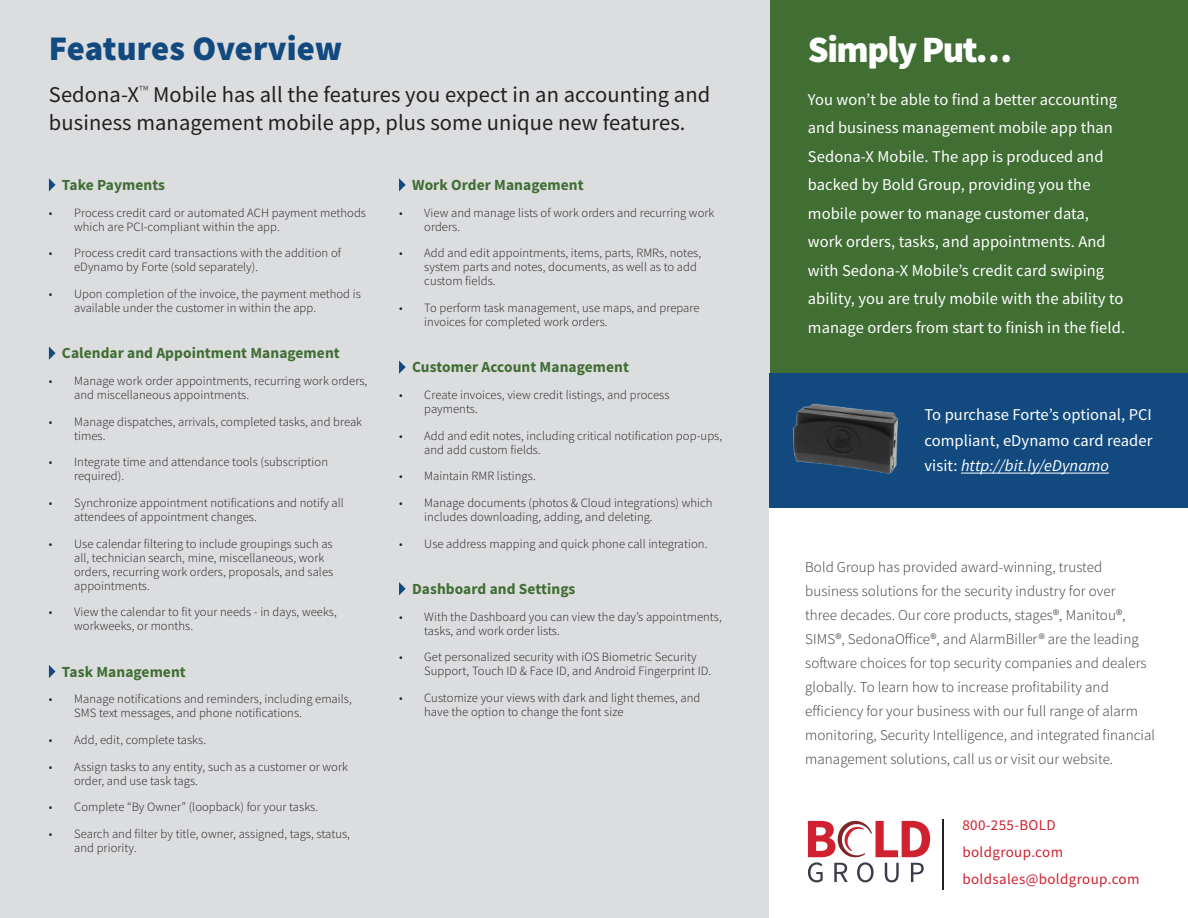
<style>
.page{position:relative;width:1188px;height:918px;background:#fff}
.page>*{position:absolute;margin:0;border:0;box-sizing:border-box;transform-origin:0 0}
.HEADLINE_3{font:900 37.2px "Source Sans Pro";letter-spacing:-.04em;color:#fff}
.HEADLINE_3-2{font:900 34.5px "Source Sans Pro";letter-spacing:.005em;color:#124a80}
.HEADLINE_3-3{font:22.5px/28.5px "Source Sans Pro";letter-spacing:.005em;color:#231f20}
.HEADLINE_3-4{font:16.5px/28.5px "Source Sans Pro";letter-spacing:.005em;color:#fff}
.HEADLINE_3-5{font:700 15.45px "Source Sans Pro";letter-spacing:.005em;color:#406e33}
.COPY{font:300 15px/24px "Source Sans Pro";letter-spacing:.005em;color:#3d3836}
.CONTACT{font:15px "Source Sans Pro";letter-spacing:.025em;color:#cf2130}
.t1{font:300 12.6px/14.1px "Source Sans Pro";letter-spacing:.005em;color:#231f20}
.s1{font-style:italic}
</style>
<div class="page">
<div style="left:770px;top:0;width:418px;height:541px;background:#406e33"></div>
<div style="left:0;top:0;width:770px;height:918px;background:#dcdddf"></div>
<div style="left:770px;top:508px;width:418px;height:410px;background:#fff"></div>
<svg style="left:49px;top:178px;width:7px;height:13px"></svg>
<svg style="left:49px;top:346px;width:7px;height:14px"></svg>
<svg style="left:49px;top:665px;width:7px;height:13px"></svg>
<svg style="left:399px;top:178px;width:7px;height:13px"></svg>
<svg style="left:399px;top:361px;width:7px;height:13px"></svg>
<svg style="left:399px;top:582px;width:7px;height:13px"></svg>
<hr style="left:943px;top:819px;width:1px;height:71px;background:#231f20">
<svg style="left:808px;top:820px;width:122px;height:62px"></svg>
<div style="left:770px;top:373px;width:418px;height:135px;background:#124a80"></div>
<hr style="left:961px;top:473px;width:148px;height:1px;background:#fff">
<img style="left:769px;top:373px;width:129px;height:129px">
<p class="HEADLINE_3-2" style="left:49px;top:24px;width:295px">Features Overview</p>
<p class="HEADLINE_3-3" style="left:49px;top:80px;width:663px">Sedona-X<sup>™</sup> Mobile has all the features you expect in an accounting and business management mobile app, plus some unique new features.</p>
<p class="HEADLINE_3-5" style="left:62px;top:174px;width:105px">Take Payments</p>
<p class="t1" style="left:74px;top:205px;width:293px;text-indent:-25px">• Process credit card or automated ACH payment methods which are PCI-compliant within the app.</p>
<p class="t1" style="left:74px;top:246px;width:268px;text-indent:-25px">• Process credit card transactions with the addition of eDynamo by Forte (sold separately).</p>
<p class="t1" style="left:74px;top:287px;width:288px;text-indent:-25px">• Upon completion of the invoice, the payment method is available under the customer in within the app.</p>
<p class="HEADLINE_3-5" style="left:62px;top:343px;width:279px">Calendar and Appointment Management</p>
<p class="t1" style="left:74px;top:374px;width:295px;text-indent:-25px">• Manage work order appointments, recurring work orders, and miscellaneous appointments.</p>
<p class="t1" style="left:74px;top:414px;width:289px;text-indent:-25px">• Manage dispatches, arrivals, completed tasks, and break times.</p>
<p class="t1" style="left:74px;top:455px;width:255px;text-indent:-25px">• Integrate time and attendance tools (subscription required).</p>
<p class="t1" style="left:74px;top:496px;width:271px;text-indent:-25px">• Synchronize appointment notifications and notify all attendees of appointment changes.</p>
<p class="t1" style="left:74px;top:536px;width:261px;text-indent:-25px">• Use calendar filtering to include groupings such as all, technician search, mine, miscellaneous, work orders, recurring work orders, proposals, and sales appointments.</p>
<p class="t1" style="left:74px;top:605px;width:264px;text-indent:-25px">• View the calendar to fit your needs - in days, weeks, workweeks, or months.</p>
<p class="HEADLINE_3-5" style="left:62px;top:661px;width:125px">Task Management</p>
<p class="t1" style="left:74px;top:692px;width:279px;text-indent:-25px">• Manage notifications and reminders, including emails,<br>SMS text messages, and phone notifications.</p>
<p class="t1" style="left:49px;top:733px;width:159px">• Add, edit, complete tasks.</p>
<p class="t1" style="left:74px;top:759px;width:275px;text-indent:-25px">• Assign tasks to any entity, such as a customer or work order, and use task tags.</p>
<p class="t1" style="left:49px;top:800px;width:271px">• Complete “By Owner” (loopback) for your tasks.</p>
<p class="t1" style="left:74px;top:827px;width:277px;text-indent:-25px">• Search and filter by title, owner, assigned, tags, status, and priority.</p>
<p class="HEADLINE_3-5" style="left:412px;top:174px;width:173px">Work Order Management</p>
<p class="t1" style="left:424px;top:205px;width:292px;text-indent:-25px">• View and manage lists of work orders and recurring work orders.</p>
<p class="t1" style="left:424px;top:246px;width:278px;text-indent:-25px">• Add and edit appointments, items, parts, RMRs, notes, system parts and notes, documents, as well as to add custom fields.</p>
<p class="t1" style="left:424px;top:301px;width:277px;text-indent:-25px">• To perform task management, use maps, and prepare invoices for completed work orders.</p>
<p class="HEADLINE_3-5" style="left:412px;top:357px;width:219px">Customer Account Management</p>
<p class="t1" style="left:424px;top:388px;width:247px;text-indent:-25px">• Create invoices, view credit listings, and process payments.</p>
<p class="t1" style="left:424px;top:428px;width:299px;text-indent:-25px">• Add and edit notes, including critical notification pop-ups, and add custom fields.</p>
<p class="t1" style="left:399px;top:469px;width:138px">• Maintain RMR listings.</p>
<p class="t1" style="left:424px;top:496px;width:290px;text-indent:-25px">• Manage documents (photos &amp; Cloud integrations) which includes downloading, adding, and deleting.</p>
<p class="t1" style="left:399px;top:536px;width:310px">• Use address mapping and quick phone call integration.</p>
<p class="HEADLINE_3-5" style="left:412px;top:578px;width:165px">Dashboard and Settings</p>
<p class="t1" style="left:424px;top:609px;width:299px;text-indent:-25px">• With the Dashboard you can view the day’s appointments, tasks, and work order lists.</p>
<p class="t1" style="left:424px;top:650px;width:289px;text-indent:-25px">• Get personalized security with iOS Biometric Security<br>Support, Touch ID &amp; Face ID, and Android Fingerprint ID.</p>
<p class="t1" style="left:424px;top:691px;width:278px;text-indent:-25px">• Customize your views with dark and light themes, and have the option to change the font size</p>
<p class="HEADLINE_3" style="left:808px;top:24px;width:206px">Simply Put…</p>
<p class="HEADLINE_3-4" style="left:808px;top:85px;width:319px">You won’t be able to find a better accounting and business management mobile app than Sedona-X Mobile. The app is produced and backed by Bold Group, providing you the mobile power to manage customer data, work orders, tasks, and appointments. And with Sedona-X Mobile’s credit card swiping ability, you are truly mobile with the ability to manage orders from start to finish in the field.</p>
<p class="HEADLINE_3-4" style="left:924px;top:402px;width:229px;line-height:25.5px;text-align:justify">To purchase Forte’s optional, PCI compliant, eDynamo card reader visit: <span class="s1">http://bit.ly/eDynamo</span></p>
<p class="COPY" style="left:805px;top:555px;width:351px">Bold Group has provided award-winning, trusted business solutions for the security industry for over<br>three decades. Our core products, stages®, Manitou®, SIMS®, SedonaOffice®, and AlarmBiller® are the leading software choices for top security companies and dealers globally. To learn how to increase profitability and efficiency for your business with our full range of alarm monitoring, Security Intelligence, and integrated financial management solutions, call us or visit our website.</p>
<p class="CONTACT" style="left:962px;top:816px;width:95px">800-255-BOLD</p>
<p class="CONTACT" style="left:962px;top:843px;width:102px">boldgroup.com</p>
<p class="CONTACT" style="left:962px;top:870px;width:179px">boldsales@boldgroup.com</p>
</div>
